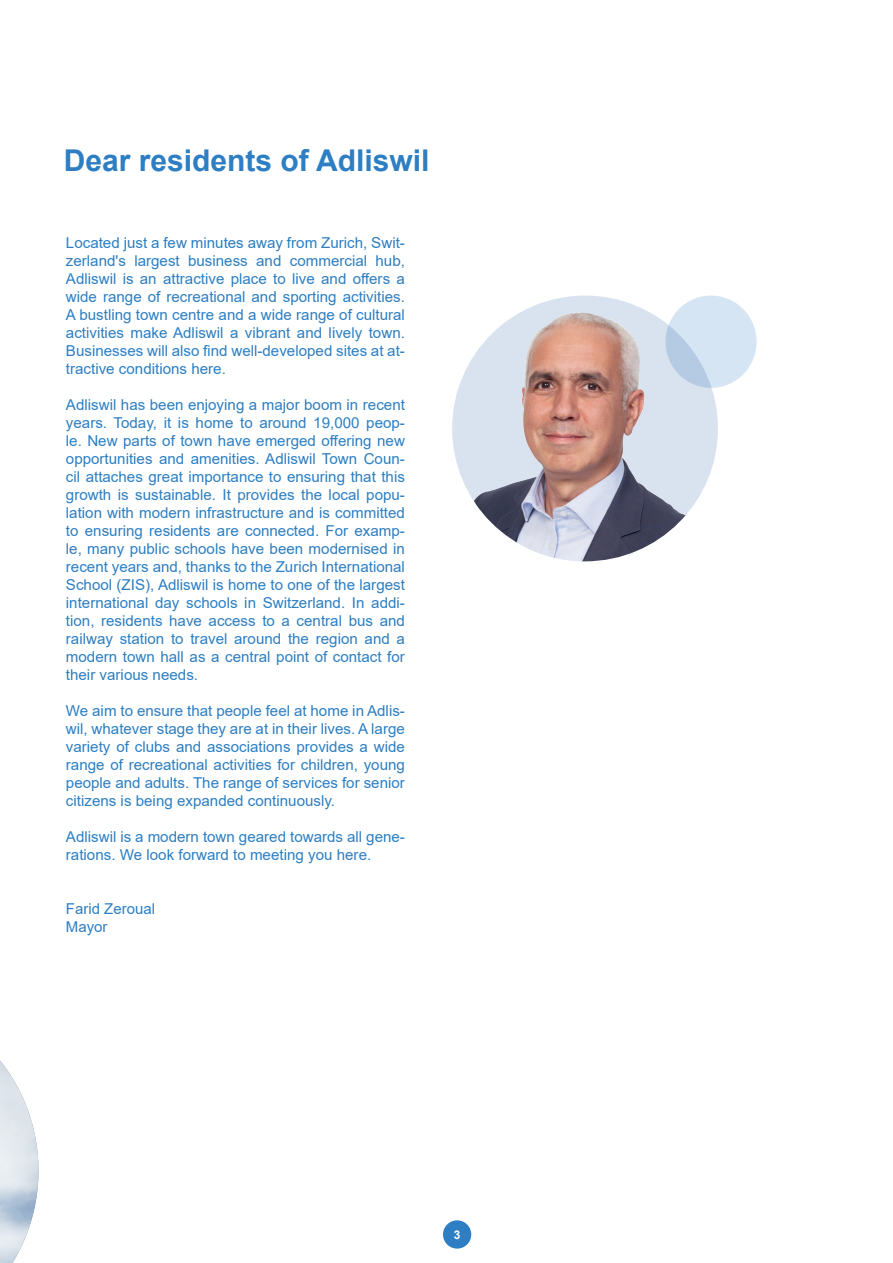
<style>
.page{position:relative;width:893px;height:1263px;background:#fff}
.page>*{position:absolute;margin:0;border:0;box-sizing:border-box;transform-origin:0 0}
.Titel{font:700 30px "Arial";color:#2d7ec2}
.Lauftext{font:15px/18px "Arial";color:#2d7ec2;text-align:justify}
.t1{font:700 12px "Arial";color:#fff}
</style>
<div class="page">
<div style="left:443px;top:1220px;width:28px;height:28px;background:#2d7ec2;border-radius:50%"></div>
<img style="left:452px;top:296px;width:266px;height:265px;border-radius:133px">
<svg style="left:665px;top:296px;width:92px;height:92px;background:#cedfef"></svg>
<img style="left:0;top:1060px;width:39px;height:203px">
<p class="Titel" style="left:64px;top:139px;width:367px">Dear residents of Adliswil</p>
<p class="Lauftext" style="left:66px;top:234px;width:341px">Located just a few minutes away from Zurich, Swit&shy;zerland's largest business and commercial hub, Adliswil is an attractive place to live and offers a wide range of recreational and sporting activities.<br>A bustling town centre and a wide range of cultural activities make Adliswil a vibrant and lively town.<br>Businesses will also find well-developed sites at at&shy;tractive conditions here.</p>
<p class="Lauftext" style="left:66px;top:396px;width:341px">Adliswil has been enjoying a major boom in recent years. Today, it is home to around 19,000 peop&shy;le. New parts of town have emerged offering new opportunities and amenities. Adliswil Town Coun&shy;cil attaches great importance to ensuring that this growth is sustainable. It provides the local popu&shy;lation with modern infrastructure and is committed to ensuring residents are connected. For examp&shy;le, many public schools have been modernised in recent years and, thanks to the Zurich International School (ZIS), Adliswil is home to one of the largest international day schools in Switzerland. In addi&shy;tion, residents have access to a central bus and railway station to travel around the region and a modern town hall as a central point of contact for their various needs.</p>
<p class="Lauftext" style="left:66px;top:702px;width:341px">We aim to ensure that people feel at home in Adlis&shy;wil, whatever stage they are at in their lives. A large variety of clubs and associations provides a wide range of recreational activities for children, young people and adults. The range of services for senior citizens is being expanded continuously.</p>
<p class="Lauftext" style="left:66px;top:828px;width:341px">Adliswil is a modern town geared towards all gene&shy;rations. We look forward to meeting you here.</p>
<p class="Lauftext" style="left:66px;top:900px;width:91px">Farid Zeroual</p>
<p class="Lauftext" style="left:66px;top:918px;width:43px">Mayor</p>
<p class="t1" style="left:454px;top:1226px;width:8px">3</p>
</div>
